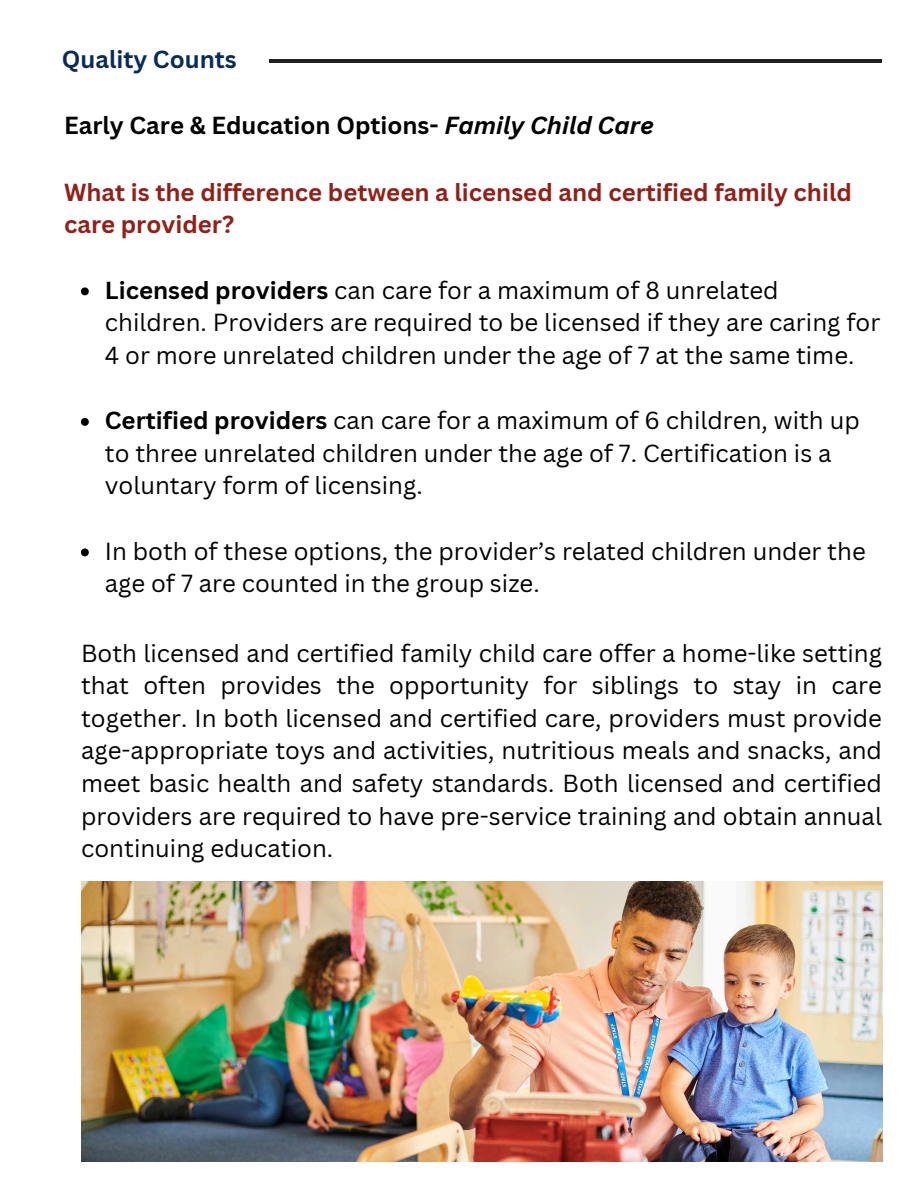
<style>
.page{position:relative;width:918px;height:1188px;background:#fff}
.page>*{position:absolute;margin:0;border:0;box-sizing:border-box;transform-origin:0 0}
.t1{font:24px/32.7px "Canva Sans";color:#000}
.t2{font:700 24px/32.7px "Canva Sans";color:#922019}
.t3{font:700 24px "Canva Sans";color:#000}
.t4{font:700 24px "Canva Sans";color:#092b59}
.s1{font-style:italic}
.s2{font-weight:700}
</style>
<div class="page">
<hr style="left:270px;top:59px;width:612px;height:4px;background:#231f20">
<img style="left:81px;top:882px;width:801px;height:280px">
<svg style="left:81px;top:287px;width:8px;height:8px"></svg>
<svg style="left:81px;top:418px;width:8px;height:8px"></svg>
<svg style="left:81px;top:548px;width:8px;height:8px"></svg>
<h1 class="t4" style="left:62px;top:42px;width:177px">Quality Counts</h1>
<h1 class="t3" style="left:64px;top:109px;width:591px">Early Care &amp; Education Options- <span class="s1">Family Child Care</span></h1>
<p class="t2" style="left:64px;top:175px;width:789px">What is the difference between a licensed and certified family child care provider?</p>
<p class="t1" style="left:105px;top:273px;width:777px"><span class="s2">Licensed providers</span> can care for a maximum of 8 unrelated children. Providers are required to be licensed if they are caring for<br>4 or more unrelated children under the age of 7 at the same time.</p>
<p class="t1" style="left:105px;top:404px;width:756px"><span class="s2">Certified providers</span> can care for a maximum of 6 children, with up to three unrelated children under the age of 7. Certification is a voluntary form of licensing.</p>
<p class="t1" style="left:105px;top:534px;width:762px">In both of these options, the provider’s related children under the age of 7 are counted in the group size.</p>
<h1 class="t1" style="left:81px;top:636px;width:802px;text-align:justify">Both licensed and certified family child care offer a home-like setting that often provides the opportunity for siblings to stay in care together. In both licensed and certified care, providers must provide age-appropriate toys and activities, nutritious meals and snacks, and meet basic health and safety standards. Both licensed and certified providers are required to have pre-service training and obtain annual continuing education.</h1>
</div>
